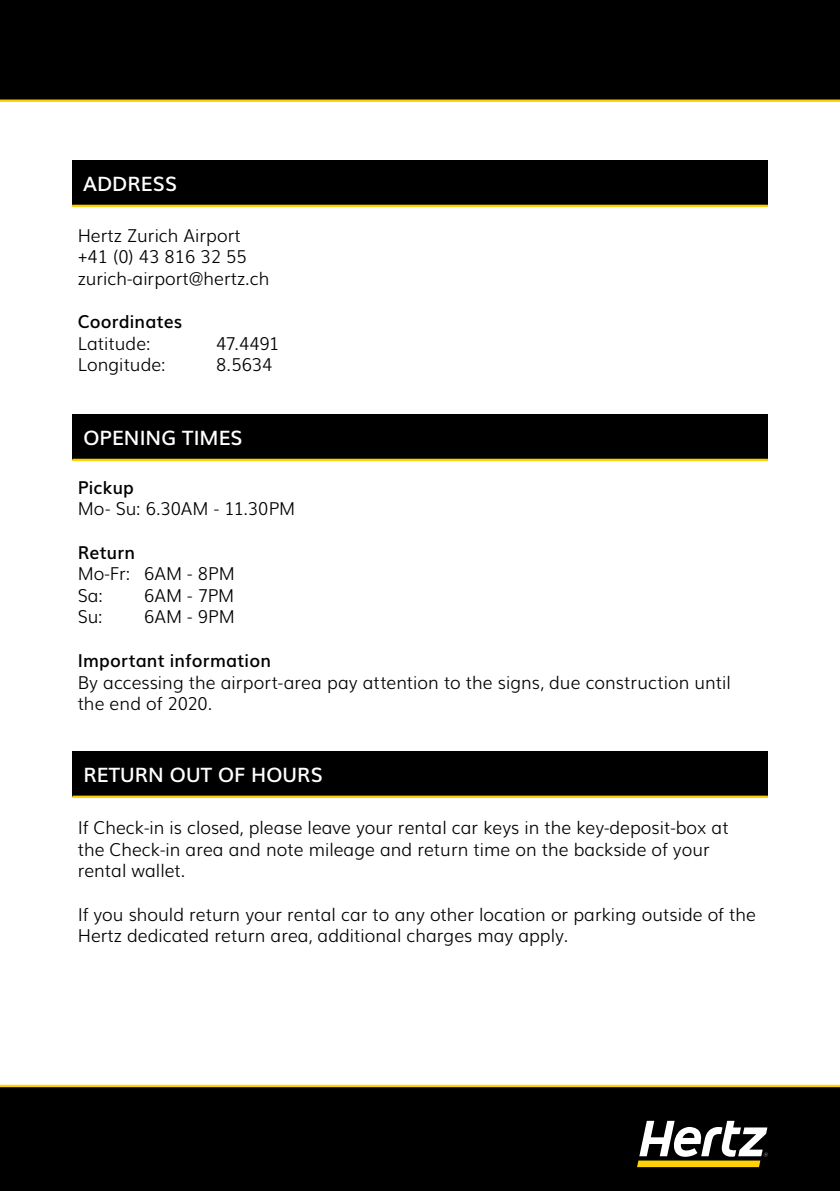
<style>
.page{position:relative;width:840px;height:1191px;background:#fff}
.page>*{position:absolute;margin:0;border:0;box-sizing:border-box;transform-origin:0 0}
.Hertz_Copy{font:600 20px "Ride";color:#fff}
.Hertz_Copy-2{font:300 18px/21.6px "Ride";color:#000001}
.Hertz_Copy-3{font:600 18px "Ride";letter-spacing:.01em;color:#000001}
</style>
<div class="page">
<div style="left:72px;top:160px;width:695px;height:46px;background:#000"></div>
<hr style="left:72px;top:205px;width:695px;height:2px;background:#fed006">
<div style="left:72px;top:414px;width:695px;height:46px;background:#000"></div>
<hr style="left:72px;top:459px;width:695px;height:2px;background:#fed006">
<div style="left:0;top:0;width:839px;height:99px;background:#000"></div>
<hr style="left:0;top:99px;width:839px;height:3px;background:#fed006">
<div style="left:0;top:1087px;width:839px;height:104px;background:#000"></div>
<hr style="left:0;top:1084px;width:839px;height:3px;background:#fed006">
<svg style="left:637px;top:1120px;width:130px;height:47px"></svg>
<div style="left:72px;top:751px;width:695px;height:46px;background:#000"></div>
<hr style="left:72px;top:795px;width:695px;height:3px;background:#fed006">
<p class="Hertz_Copy" style="left:83px;top:168px;width:95px">ADDRESS</p>
<p class="Hertz_Copy-2" style="left:78px;top:223px;width:164px">Hertz Zurich Airport</p>
<p class="Hertz_Copy-2" style="left:78px;top:244px;width:170px">+41 (0) 43 816 32 55</p>
<p class="Hertz_Copy-2" style="left:78px;top:266px;width:193px">zurich-airport@hertz.ch</p>
<p class="Hertz_Copy-3" style="left:78px;top:307px;width:106px">Coordinates</p>
<p class="Hertz_Copy-2" style="left:78px;top:331px;width:74px">Latitude:</p>
<p class="Hertz_Copy-2" style="left:216px;top:331px;width:65px">47.4491</p>
<p class="Hertz_Copy-2" style="left:78px;top:352px;width:89px">Longitude:</p>
<p class="Hertz_Copy-2" style="left:216px;top:352px;width:58px">8.5634</p>
<p class="Hertz_Copy" style="left:84px;top:421px;width:161px">OPENING TIMES</p>
<p class="Hertz_Copy-3" style="left:78px;top:472px;width:58px">Pickup</p>
<p class="Hertz_Copy-2" style="left:78px;top:496px;width:219px">Mo- Su: 6.30AM - 11.30PM</p>
<p class="Hertz_Copy-3" style="left:78px;top:537px;width:59px">Return</p>
<p class="Hertz_Copy-2" style="left:78px;top:561px;width:158px">Mo-Fr: 6AM - 8PM</p>
<p class="Hertz_Copy-2" style="left:78px;top:583px;width:27px">Sa:</p>
<p class="Hertz_Copy-2" style="left:144px;top:583px;width:92px">6AM - 7PM</p>
<p class="Hertz_Copy-2" style="left:78px;top:604px;width:26px">Su:</p>
<p class="Hertz_Copy-2" style="left:144px;top:604px;width:92px">6AM - 9PM</p>
<p class="Hertz_Copy-3" style="left:78px;top:645px;width:194px">Important information</p>
<p class="Hertz_Copy-2" style="left:78px;top:670px;width:654px">By accessing the airport-area pay attention to the signs, due construction until the end of 2020.</p>
<p class="Hertz_Copy" style="left:84px;top:758px;width:241px">RETURN OUT OF HOURS</p>
<p class="Hertz_Copy-2" style="left:78px;top:815px;width:652px">If Check-in is closed, please leave your rental car keys in the key-deposit-box at the Check-in area and note mileage and return time on the backside of your rental wallet.</p>
<p class="Hertz_Copy-2" style="left:78px;top:902px;width:679px">If you should return your rental car to any other location or parking outside of the<br>Hertz dedicated return area, additional charges may apply.</p>
</div>
